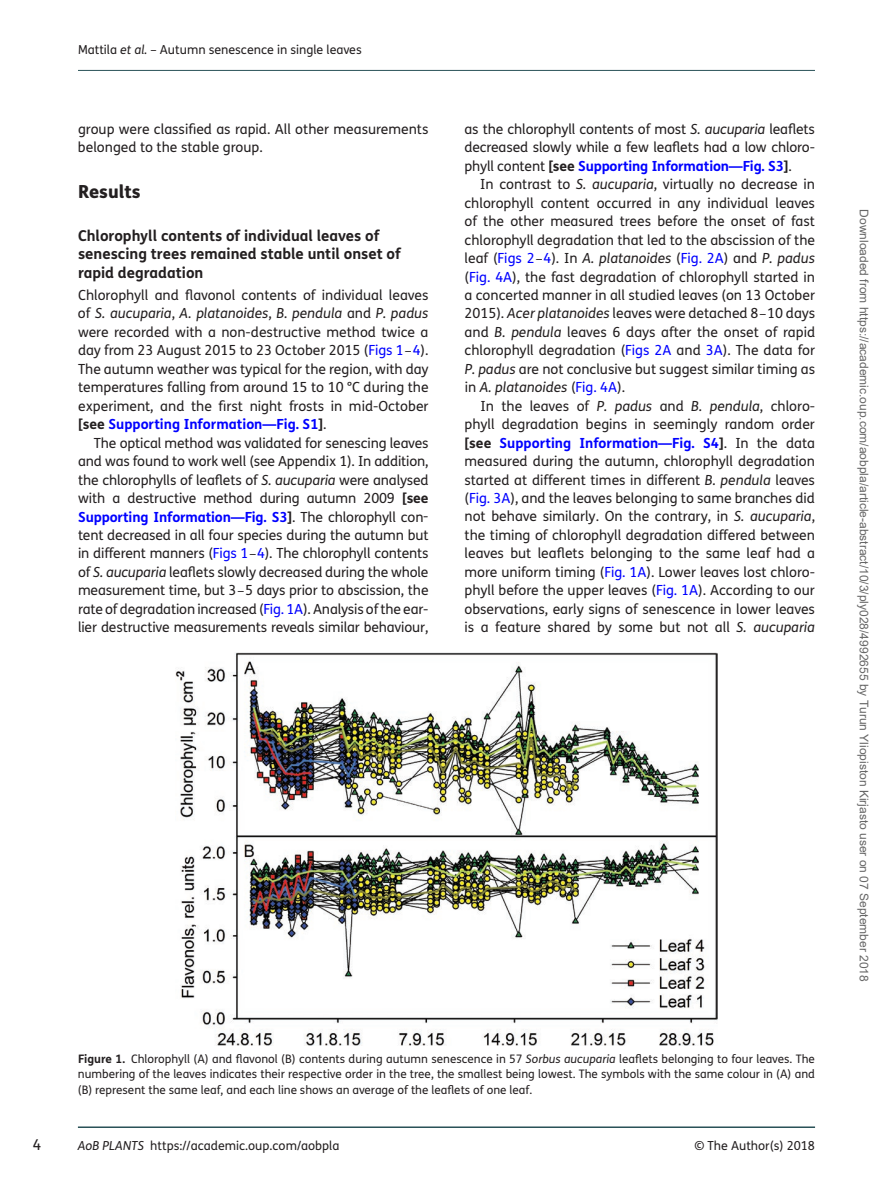
<style>
.page{position:relative;width:893px;height:1191px;background:#fff}
.page>*{position:absolute;margin:0;border:0;box-sizing:border-box;transform-origin:0 0}
.t1{font:800 18px "FS Me";color:#231f20}
.t2{font:700 15px/18.5px "FS Me";color:#231f20}
.t3{font:15px "FS Me";color:#231f20}
.t4{font:13.95px/18.5px "FS Me";color:#231f20;text-align:justify}
.t5{font:12.45px "FS Me";color:#231f20}
.t6{font:12px "Arial";color:#666}
.t7{font:11.7px/15.8px "FS Me";color:#231f20;text-align:justify}
.s1{font-style:italic}
.s2{color:#00f}
.s3{font-family:"Gandhari Unicode"}
.s4{font-weight:700}
.s5{font-weight:700;color:#00f}
</style>
<div class="page">
<hr style="left:78px;top:70px;width:737px;height:1px;background:#295157">
<hr style="left:78px;top:1126px;width:737px;height:2px;background:#295157">
<img style="left:176px;top:653px;width:541px;height:392px">
<p class="t5" style="left:78px;top:42px;width:285px">Mattila <span class="s1">et al.</span> – Autumn senescence in single leaves</p>
<p class="t4" style="left:78px;top:120px;width:352px">group were classified as rapid. All other measurements belonged to the stable group.</p>
<p class="t1" style="left:78px;top:180px;width:64px">Results</p>
<p class="t2" style="left:78px;top:227px;width:324px">Chlorophyll contents of individual leaves of senescing trees remained stable until onset of rapid degradation</p>
<p class="t4" style="left:78px;top:286px;width:352px">Chlorophyll and flavonol contents of individual leaves of <span class="s1">S. aucuparia</span>, <span class="s1">A. platanoides</span>, <span class="s1">B. pendula</span> and <span class="s1">P. padus </span>were recorded with a non-destructive method twice a day from 23 August 2015 to 23 October 2015 (<span class="s2">Figs 1</span><span class="s3">‒</span><span class="s2">4</span>).<br>The autumn weather was typical for the region, with day temperatures falling from around 15 to 10 °C during the experiment, and the first night frosts in mid-October <span class="s4">[see</span> <span class="s5">Supporting Information—Fig. S1</span><span class="s4">]</span>.</p>
<p class="t4" style="left:78px;top:434px;width:352px;text-indent:16px">The optical method was validated for senescing leaves and was found to work well (see Appendix 1). In addition, the chlorophylls of leaflets of <span class="s1">S. aucuparia</span> were analysed with a destructive method during autumn 2009 <span class="s4">[see </span><span class="s5">Supporting Information—Fig. S3</span><span class="s4">]</span>. The chlorophyll con&shy;tent decreased in all four species during the autumn but in different manners (<span class="s2">Figs 1</span><span class="s3">‒</span><span class="s2">4</span>). The chlorophyll contents of <span class="s1">S. aucuparia</span> leaflets slowly decreased during the whole measurement time, but 3<span class="s3">‒</span>5 days prior to abscission, the rate of degradation increased (<span class="s2">Fig. 1A</span>). Analysis ofthe ear&shy;lier destructive measurements reveals similar behaviour,</p>
<p class="t4" style="left:464px;top:120px;width:352px">as the chlorophyll contents of most <span class="s1">S. aucuparia</span> leaflets decreased slowly while a few leaflets had a low chloro&shy;phyll content <span class="s4">[see</span> <span class="s5">Supporting Information—Fig. S3</span><span class="s4">]</span>.</p>
<p class="t4" style="left:464px;top:175px;width:352px;text-indent:16px">In contrast to <span class="s1">S. aucuparia</span>, virtually no decrease in chlorophyll content occurred in any individual leaves of the other measured trees before the onset of fast chlorophyll degradation that led to the abscission of the leaf (<span class="s2">Figs 2</span><span class="s3">‒</span><span class="s2">4</span>). In <span class="s1">A. platanoides</span> (<span class="s2">Fig. 2A</span>) and <span class="s1">P. padus </span>(<span class="s2">Fig. 4A</span>), the fast degradation of chlorophyll started in a concerted manner in all studied leaves (on 13 October 2015). <span class="s1">Acer platanoides</span> leaves were detached 8<span class="s3">‒</span>10 days and <span class="s1">B. pendula</span> leaves 6 days after the onset of rapid chlorophyll degradation (<span class="s2">Figs 2A</span> and <span class="s2">3A</span>). The data for <span class="s1">P. padus</span> are not conclusive but suggest similar timing as in <span class="s1">A. platanoides</span> (<span class="s2">Fig. 4A</span>).</p>
<p class="t4" style="left:464px;top:397px;width:352px;text-indent:16px">In the leaves of <span class="s1">P. padus</span> and <span class="s1">B. pendula</span>, chloro&shy;phyll degradation begins in seemingly random order <span class="s4">[see</span> <span class="s5">Supporting Information—Fig. S4</span><span class="s4">]</span>. In the data measured during the autumn, chlorophyll degradation started at different times in different <span class="s1">B. pendula</span> leaves (<span class="s2">Fig. 3A</span>), and the leaves belonging to same branches did not behave similarly. On the contrary, in <span class="s1">S. aucuparia</span>, the timing of chlorophyll degradation differed between leaves but leaflets belonging to the same leaf had a more uniform timing (<span class="s2">Fig. 1A</span>). Lower leaves lost chloro&shy;phyll before the upper leaves (<span class="s2">Fig. 1A</span>). According to our observations, early signs of senescence in lower leaves is a feature shared by some but not all <span class="s1">S. aucuparia</span></p>
<p class="t7" style="left:78px;top:1051px;width:738px"><span class="s4">Figure 1.</span> Chlorophyll (A) and flavonol (B) contents during autumn senescence in 57 <span class="s1">Sorbus aucuparia</span> leaflets belonging to four leaves. The numbering of the leaves indicates their respective order in the tree, the smallest being lowest. The symbols with the same colour in (A) and (B) represent the same leaf, and each line shows an average of the leaflets of one leaf.</p>
<p class="t3" style="left:33px;top:1135px;width:10px">4</p>
<p class="t5" style="left:78px;top:1138px;width:263px"><span class="s1">AoB PLANTS</span> https://academic.oup.com/aobpla</p>
<p class="t5" style="left:694px;top:1138px;width:122px">© The Author(s) 2018</p>
<p class="t6" style="left:868px;top:209px;width:773px;rotate:90deg">Downloaded from https://academic.oup.com/aobpla/article-abstract/10/3/ply028/4992655 by Turun Yliopiston Kirjasto user on 07 September 2018</p>
</div>
